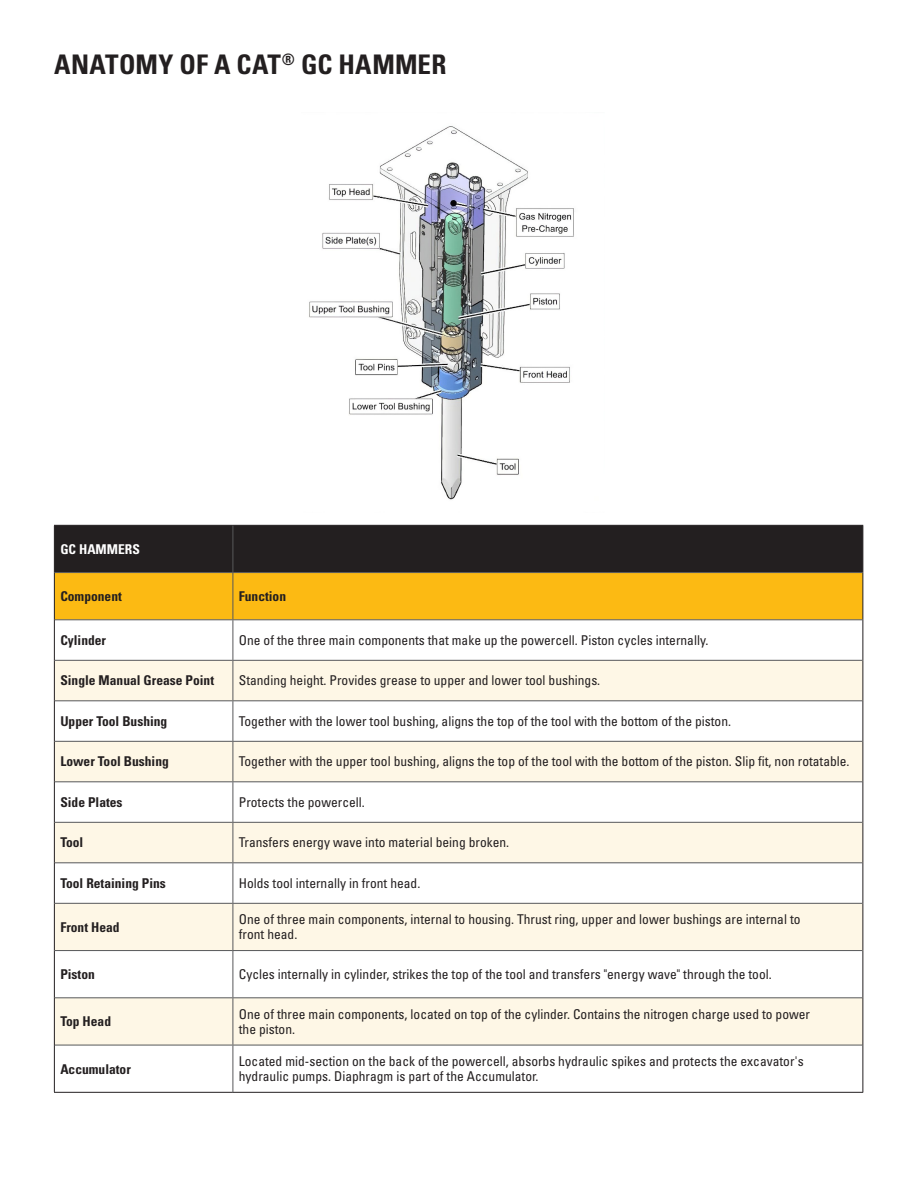
<style>
.page{position:relative;width:918px;height:1188px;background:#fff}
.page>*{position:absolute;margin:0;border:0;box-sizing:border-box;transform-origin:0 0}
.t1{font:700 condensed 27px "Univers LT Std";letter-spacing:.005em;color:#231f20}
.t2{font:condensed 13.5px/15px "Univers LT Std";color:#231f20}
.t3{font:700 condensed 13.5px "Univers LT Std";color:#231f20}
.t4{font:700 condensed 13.5px "Univers LT Std";color:#fff}
</style>
<div class="page">
<svg style="left:55px;top:526px;width:807px;height:93px;background:#8f6c19"></svg>
<svg style="left:55px;top:620px;width:807px;height:472px"></svg>
<svg style="left:55px;top:661px;width:807px;height:384px;fill:#fef7e6"></svg>
<hr style="left:54px;top:525px;width:179px;height:1px;background:#231f20">
<hr style="left:54px;top:526px;width:1px;height:47px;background:#231f20">
<hr style="left:233px;top:525px;width:630px;height:1px;background:#231f20">
<hr style="left:862px;top:526px;width:1px;height:47px;background:#231f20">
<hr style="left:54px;top:573px;width:1px;height:47px;background:#231f20">
<hr style="left:862px;top:573px;width:1px;height:47px;background:#231f20">
<hr style="left:54px;top:620px;width:1px;height:40px;background:#231f20">
<hr style="left:862px;top:620px;width:1px;height:40px;background:#231f20">
<hr style="left:54px;top:660px;width:1px;height:41px;background:#231f20">
<hr style="left:862px;top:660px;width:1px;height:41px;background:#231f20">
<hr style="left:54px;top:701px;width:1px;height:40px;background:#231f20">
<hr style="left:862px;top:701px;width:1px;height:40px;background:#231f20">
<hr style="left:54px;top:741px;width:1px;height:41px;background:#231f20">
<hr style="left:862px;top:741px;width:1px;height:41px;background:#231f20">
<hr style="left:54px;top:782px;width:1px;height:40px;background:#231f20">
<hr style="left:862px;top:782px;width:1px;height:40px;background:#231f20">
<hr style="left:54px;top:822px;width:1px;height:41px;background:#231f20">
<hr style="left:862px;top:822px;width:1px;height:41px;background:#231f20">
<hr style="left:54px;top:863px;width:1px;height:40px;background:#231f20">
<hr style="left:862px;top:863px;width:1px;height:40px;background:#231f20">
<hr style="left:54px;top:903px;width:1px;height:48px;background:#231f20">
<hr style="left:862px;top:903px;width:1px;height:48px;background:#231f20">
<hr style="left:54px;top:951px;width:1px;height:47px;background:#231f20">
<hr style="left:862px;top:951px;width:1px;height:47px;background:#231f20">
<hr style="left:54px;top:998px;width:1px;height:47px;background:#231f20">
<hr style="left:862px;top:998px;width:1px;height:47px;background:#231f20">
<hr style="left:54px;top:1045px;width:1px;height:47px;background:#231f20">
<hr style="left:862px;top:1045px;width:1px;height:47px;background:#231f20">
<hr style="left:54px;top:1092px;width:179px;height:1px;background:#231f20">
<hr style="left:233px;top:1092px;width:630px;height:1px;background:#231f20">
<hr style="left:233px;top:526px;width:1px;height:46px;background:#57585a">
<hr style="left:55px;top:572px;width:178px;height:1px;background:#57585a">
<hr style="left:233px;top:572px;width:630px;height:1px;background:#57585a">
<hr style="left:233px;top:573px;width:1px;height:46px;background:#57585a">
<hr style="left:55px;top:619px;width:178px;height:1px;background:#57585a">
<hr style="left:233px;top:619px;width:630px;height:1px;background:#57585a">
<hr style="left:233px;top:620px;width:1px;height:40px;background:#57585a">
<hr style="left:55px;top:660px;width:178px;height:1px;background:#57585a">
<hr style="left:233px;top:660px;width:630px;height:1px;background:#57585a">
<hr style="left:233px;top:661px;width:1px;height:39px;background:#57585a">
<hr style="left:55px;top:700px;width:178px;height:1px;background:#57585a">
<hr style="left:233px;top:700px;width:630px;height:1px;background:#57585a">
<hr style="left:233px;top:701px;width:1px;height:40px;background:#57585a">
<hr style="left:55px;top:741px;width:178px;height:1px;background:#57585a">
<hr style="left:233px;top:741px;width:630px;height:1px;background:#57585a">
<hr style="left:233px;top:742px;width:1px;height:39px;background:#57585a">
<hr style="left:55px;top:781px;width:178px;height:1px;background:#57585a">
<hr style="left:233px;top:781px;width:630px;height:1px;background:#57585a">
<hr style="left:233px;top:782px;width:1px;height:40px;background:#57585a">
<hr style="left:55px;top:822px;width:178px;height:1px;background:#57585a">
<hr style="left:233px;top:822px;width:630px;height:1px;background:#57585a">
<hr style="left:233px;top:823px;width:1px;height:39px;background:#57585a">
<hr style="left:55px;top:862px;width:178px;height:1px;background:#57585a">
<hr style="left:233px;top:862px;width:630px;height:1px;background:#57585a">
<hr style="left:233px;top:863px;width:1px;height:40px;background:#57585a">
<hr style="left:55px;top:903px;width:178px;height:1px;background:#57585a">
<hr style="left:233px;top:903px;width:630px;height:1px;background:#57585a">
<hr style="left:233px;top:904px;width:1px;height:46px;background:#57585a">
<hr style="left:55px;top:950px;width:178px;height:1px;background:#57585a">
<hr style="left:233px;top:950px;width:630px;height:1px;background:#57585a">
<hr style="left:233px;top:951px;width:1px;height:46px;background:#57585a">
<hr style="left:55px;top:997px;width:178px;height:1px;background:#57585a">
<hr style="left:233px;top:997px;width:630px;height:1px;background:#57585a">
<hr style="left:233px;top:998px;width:1px;height:47px;background:#57585a">
<hr style="left:55px;top:1045px;width:178px;height:1px;background:#57585a">
<hr style="left:233px;top:1045px;width:630px;height:1px;background:#57585a">
<hr style="left:233px;top:1045px;width:1px;height:47px;background:#57585a">
<img style="left:309px;top:126px;width:265px;height:374px">
<p class="t1" style="left:54px;top:47px;width:394px">ANATOMY OF A CAT<sup>®</sup> GC HAMMER</p>
<p class="t4" style="left:60px;top:541px;width:81px">GC HAMMERS</p>
<p class="t3" style="left:60px;top:588px;width:63px">Component</p>
<p class="t3" style="left:239px;top:588px;width:49px">Function</p>
<p class="t3" style="left:60px;top:632px;width:47px">Cylinder</p>
<p class="t2" style="left:239px;top:632px;width:471px">One of the three main components that make up the powercell. Piston cycles internally.</p>
<p class="t3" style="left:60px;top:672px;width:155px">Single Manual Grease Point</p>
<p class="t2" style="left:239px;top:673px;width:363px">Standing height. Provides grease to upper and lower tool bushings.</p>
<p class="t3" style="left:60px;top:713px;width:108px">Upper Tool Bushing</p>
<p class="t2" style="left:239px;top:713px;width:494px">Together with the lower tool bushing, aligns the top of the tool with the bottom of the piston.</p>
<p class="t3" style="left:60px;top:753px;width:110px">Lower Tool Bushing</p>
<p class="t2" style="left:239px;top:754px;width:612px">Together with the upper tool bushing, aligns the top of the tool with the bottom of the piston. Slip fit, non rotatable.</p>
<p class="t3" style="left:60px;top:794px;width:64px">Side Plates</p>
<p class="t2" style="left:239px;top:794px;width:127px">Protects the powercell.</p>
<p class="t3" style="left:60px;top:834px;width:25px">Tool</p>
<p class="t2" style="left:239px;top:835px;width:272px">Transfers energy wave into material being broken.</p>
<p class="t3" style="left:60px;top:875px;width:107px">Tool Retaining Pins</p>
<p class="t2" style="left:239px;top:875px;width:183px">Holds tool internally in front head.</p>
<p class="t3" style="left:60px;top:919px;width:61px">Front Head</p>
<p class="t2" style="left:239px;top:912px;width:563px">One of three main components, internal to housing. Thrust ring, upper and lower bushings are internal to front head.</p>
<p class="t3" style="left:60px;top:966px;width:36px">Piston</p>
<p class="t2" style="left:239px;top:967px;width:534px">Cycles internally in cylinder, strikes the top of the tool and transfers "energy wave" through the tool.</p>
<p class="t3" style="left:60px;top:1013px;width:52px">Top Head</p>
<p class="t2" style="left:239px;top:1006px;width:573px">One of three main components, located on top of the cylinder. Contains the nitrogen charge used to power the piston.</p>
<p class="t3" style="left:60px;top:1060px;width:72px">Accumulator</p>
<p class="t2" style="left:239px;top:1054px;width:566px">Located mid-section on the back of the powercell, absorbs hydraulic spikes and protects the excavator's hydraulic pumps. Diaphragm is part of the Accumulator.</p>
</div>
